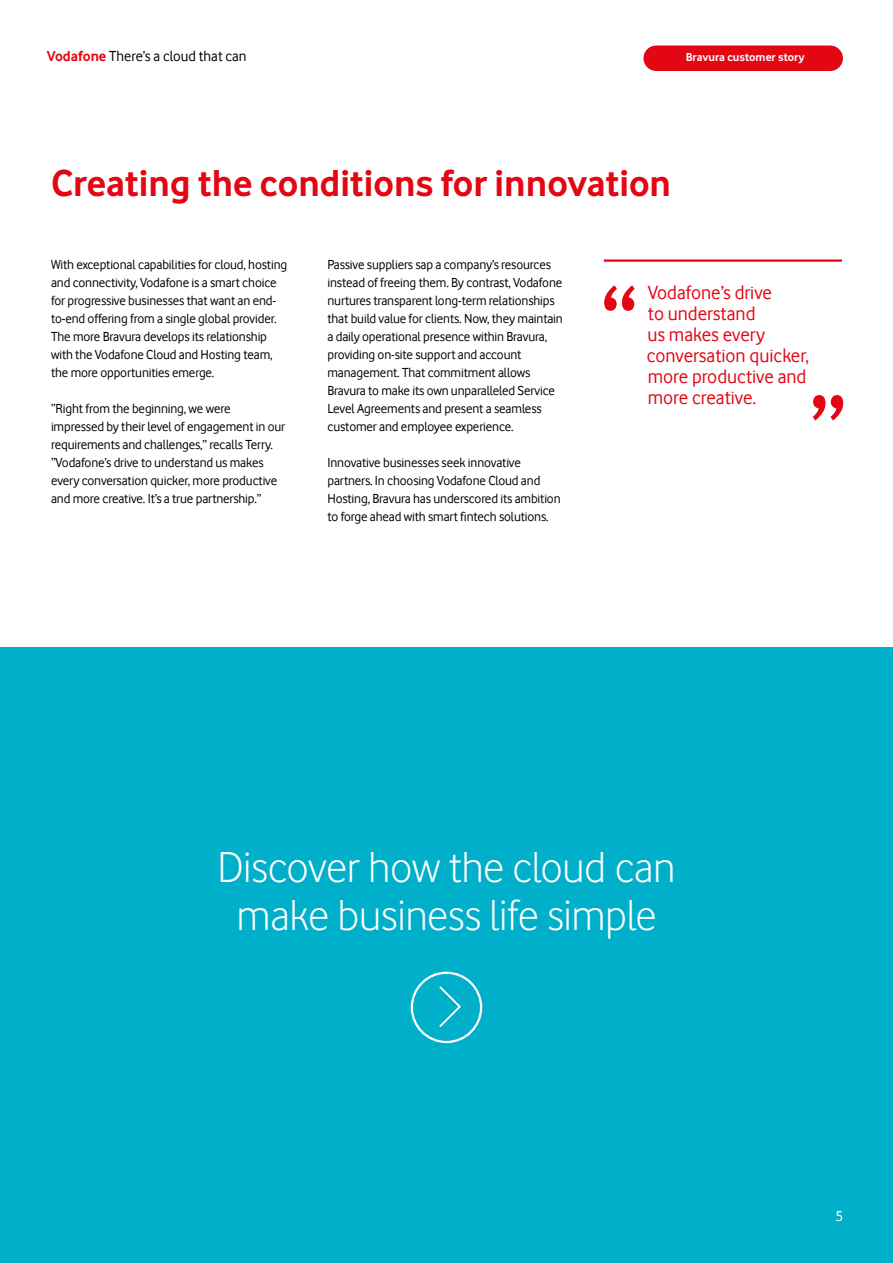
<style>
.page{position:relative;width:893px;height:1263px;background:#fff}
.page>*{position:absolute;margin:0;border:0;box-sizing:border-box;transform-origin:0 0}
.t1{font:45px/48px "Vodafone Lt";letter-spacing:-.01em;color:#fff;text-align:center}
.t2{font:700 39px "Vodafone Rg";color:#e30613}
.t3{font:19.65px/21.1px "Vodafone Rg";color:#e30613}
.t4{font:15px "Vodafone Rg";color:#000}
.t5{font:15px "Vodafone Rg";color:#fff}
.t6{font:13.5px/18px "Vodafone Rg";letter-spacing:-.01em;color:#000}
.t7{font:700 12px "Vodafone Rg";color:#fff}
.s1{font-weight:700;color:#e30613}
</style>
<div class="page">
<div style="left:656px;top:46px;width:174px;height:25px;background:#e30613"></div>
<hr style="left:604px;top:259px;width:238px;height:3px;background:#e30613">
<svg style="left:604px;top:285px;width:31px;height:26px"></svg>
<svg style="left:813px;top:395px;width:30px;height:25px"></svg>
<div style="left:0;top:647px;width:893px;height:616px;background:#00b0ca"></div>
<svg style="left:439px;top:986px;width:22px;height:41px"></svg>
<div style="left:411px;top:972px;width:71px;height:71px;border:2px solid #fff;border-radius:50%"></div>
<p class="t4" style="left:47px;top:48px;width:201px"><span class="s1">Vodafone</span> There’s a cloud that can</p>
<p class="t7" style="left:686px;top:50px;width:120px">Bravura customer story</p>
<h2 class="t2" style="left:51px;top:161px;width:622px">Creating the conditions for innovation</h2>
<p class="t6" style="left:51px;top:255px;width:238px">With exceptional capabilities for cloud, hosting and connectivity, Vodafone is a smart choice for progressive businesses that want an end&shy;to-end offering from a single global provider.<br>The more Bravura develops its relationship with the Vodafone Cloud and Hosting team, the more opportunities emerge.</p>
<p class="t6" style="left:51px;top:399px;width:236px">“Right from the beginning, we were impressed by their level of engagement in our requirements and challenges,” recalls Terry. “Vodafone’s drive to understand us makes every conversation quicker, more productive and more creative. It’s a true partnership.”</p>
<p class="t6" style="left:327px;top:255px;width:237px">Passive suppliers sap a company’s resources instead of freeing them. By contrast, Vodafone nurtures transparent long-term relationships that build value for clients. Now, they maintain a daily operational presence within Bravura, providing on-site support and account management. That commitment allows Bravura to make its own unparalleled Service Level Agreements and present a seamless customer and employee experience.</p>
<p class="t6" style="left:327px;top:453px;width:235px">Innovative businesses seek innovative partners. In choosing Vodafone Cloud and Hosting, Bravura has underscored its ambition to forge ahead with smart fintech solutions.</p>
<h3 class="t3" style="left:647px;top:281px;width:164px">Vodafone’s drive<br>to understand<br>us makes every conversation quicker, more productive and more creative.</h3>
<h1 class="t1" style="left:218px;top:843px;width:459px">Discover how the cloud can make business life simple</h1>
<p class="t5" style="left:835px;top:1207px;width:9px">5</p>
</div>
